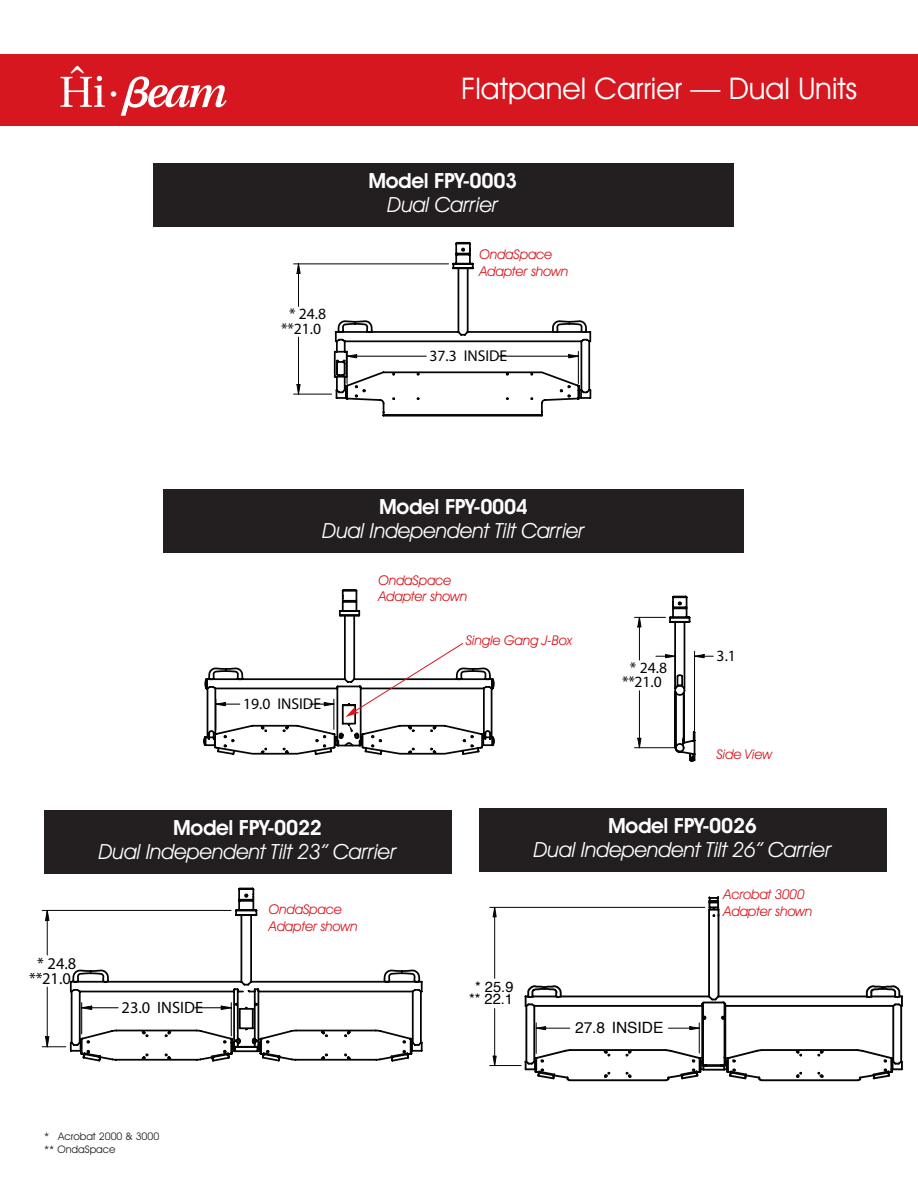
<style>
.page{position:relative;width:918px;height:1188px;background:#fff}
.page>*{position:absolute;margin:0;border:0;box-sizing:border-box;transform-origin:0 0}
.t1{font:43.35px "Utopia";color:#fff}
.t2{font:30px "Avant Garde IT Cby BT";color:#fff}
.t3{font:italic 21px "Avant Garde IT Cby BT";letter-spacing:-.015em;color:#fff}
.t4{font:600 21px "Avant Garde IT Cby BT";letter-spacing:-.015em;color:#fff}
.t5{font:16.5px "Solid Edge ANSI";color:#040503}
.t6{font:15.75px "Solid Edge ANSI";color:#040503}
.t7{font:15.45px "Helvetica";color:#050504}
.t8{font:14.7px/12.6px "Helvetica";color:#000;text-align:center}
.t9{font:italic 13.5px/16.5px "Avant Garde IT Cby BT";letter-spacing:-.015em;color:#d7171f}
.t10{font:10.5px/12.6px "Avant Garde IT Cby BT";color:#231f20}
.s1{font-family:"Universal Greekwith Math Pi"}
</style>
<div class="page">
<div style="left:0;top:54px;width:918px;height:72px;background:#d7171f"></div>
<svg style="left:60px;top:76px;width:45px;height:31px"></svg>
<svg style="left:120px;top:76px;width:107px;height:40px"></svg>
<svg style="left:333px;top:242px;width:259px;height:175px"></svg>
<svg style="left:296px;top:264px;width:5px;height:10px"></svg>
<svg style="left:296px;top:384px;width:5px;height:10px"></svg>
<hr style="left:294px;top:263px;width:155px;height:1px;background:#040503">
<hr style="left:294px;top:394px;width:38px;height:1px;background:#040503">
<hr style="left:298px;top:264px;width:1px;height:42px;background:#040503">
<hr style="left:298px;top:337px;width:1px;height:57px;background:#040503">
<div style="left:153px;top:164px;width:580px;height:63px;background:#231f20"></div>
<svg style="left:203px;top:643px;width:292px;height:112px"></svg>
<svg style="left:637px;top:616px;width:5px;height:12px"></svg>
<svg style="left:637px;top:737px;width:5px;height:12px"></svg>
<hr style="left:635px;top:617px;width:31px;height:1px;background:#040503">
<hr style="left:635px;top:747px;width:40px;height:1px;background:#040503">
<hr style="left:639px;top:617px;width:1px;height:43px;background:#040503">
<hr style="left:639px;top:691px;width:1px;height:57px;background:#040503">
<svg style="left:656px;top:595px;width:57px;height:167px"></svg>
<div style="left:164px;top:489px;width:580px;height:63px;background:#231f20"></div>
<div style="left:44px;top:810px;width:408px;height:63px;background:#231f20"></div>
<svg style="left:69px;top:888px;width:189px;height:25px"></svg>
<svg style="left:69px;top:913px;width:354px;height:149px"></svg>
<svg style="left:75px;top:1005px;width:18px;height:6px"></svg>
<svg style="left:220px;top:1005px;width:18px;height:6px"></svg>
<hr style="left:81px;top:1003px;width:1px;height:31px;background:#040503">
<hr style="left:231px;top:1003px;width:1px;height:33px;background:#040503">
<hr style="left:82px;top:1007px;width:36px;height:1px;background:#040503">
<hr style="left:195px;top:1007px;width:36px;height:1px;background:#040503">
<svg style="left:45px;top:909px;width:5px;height:13px"></svg>
<hr style="left:42px;top:910px;width:189px;height:1px;background:#040503">
<svg style="left:42px;top:1036px;width:24px;height:12px"></svg>
<hr style="left:47px;top:910px;width:1px;height:45px;background:#040503">
<hr style="left:47px;top:987px;width:1px;height:60px;background:#040503">
<div style="left:479px;top:809px;width:407px;height:63px;background:#231f20"></div>
<hr style="left:702px;top:1003px;width:2px;height:62px;background:#050504">
<hr style="left:525px;top:1006px;width:2px;height:56px;background:#050504">
<hr style="left:533px;top:1006px;width:2px;height:56px;background:#050504">
<hr style="left:725px;top:1005px;width:168px;height:2px;background:#050504">
<hr style="left:534px;top:1005px;width:168px;height:2px;background:#050504">
<hr style="left:560px;top:996px;width:149px;height:1px;background:#050504">
<hr style="left:718px;top:996px;width:149px;height:1px;background:#050504">
<hr style="left:718px;top:916px;width:1px;height:80px;background:#050504">
<hr style="left:708px;top:910px;width:2px;height:86px;background:#050504">
<hr style="left:701px;top:1004px;width:2px;height:54px;background:#050504">
<hr style="left:724px;top:1004px;width:2px;height:54px;background:#050504">
<svg style="left:699px;top:993px;width:28px;height:14px"></svg>
<svg style="left:721px;top:1013px;width:3px;height:9px"></svg>
<svg style="left:524px;top:985px;width:39px;height:24px"></svg>
<svg style="left:709px;top:897px;width:10px;height:21px"></svg>
<svg style="left:603px;top:1051px;width:8px;height:6px"></svg>
<svg style="left:603px;top:1071px;width:8px;height:7px"></svg>
<svg style="left:625px;top:1071px;width:7px;height:7px"></svg>
<svg style="left:625px;top:1051px;width:7px;height:6px"></svg>
<hr style="left:570px;top:1049px;width:96px;height:2px;background:#050504">
<hr style="left:570px;top:1079px;width:96px;height:2px;background:#050504">
<svg style="left:524px;top:1048px;width:48px;height:34px"></svg>
<svg style="left:795px;top:1051px;width:7px;height:6px"></svg>
<svg style="left:796px;top:1071px;width:6px;height:7px"></svg>
<svg style="left:817px;top:1071px;width:7px;height:7px"></svg>
<svg style="left:817px;top:1051px;width:7px;height:6px"></svg>
<hr style="left:762px;top:1049px;width:96px;height:2px;background:#050504">
<hr style="left:762px;top:1079px;width:96px;height:2px;background:#050504">
<svg style="left:864px;top:985px;width:39px;height:24px"></svg>
<svg style="left:855px;top:1048px;width:48px;height:34px"></svg>
<hr style="left:892px;top:1006px;width:2px;height:56px;background:#050504">
<hr style="left:900px;top:1006px;width:2px;height:56px;background:#050504">
<svg style="left:664px;top:1048px;width:100px;height:34px"></svg>
<svg style="left:533px;top:1026px;width:13px;height:5px"></svg>
<svg style="left:689px;top:1014px;width:18px;height:17px"></svg>
<hr style="left:536px;top:1023px;width:1px;height:30px;background:#050504">
<hr style="left:699px;top:1023px;width:1px;height:30px;background:#050504">
<hr style="left:536px;top:1028px;width:34px;height:1px;background:#050504">
<hr style="left:668px;top:1028px;width:31px;height:1px;background:#050504">
<svg style="left:492px;top:906px;width:5px;height:12px"></svg>
<svg style="left:492px;top:1055px;width:5px;height:12px"></svg>
<hr style="left:490px;top:907px;width:215px;height:1px;background:#050504">
<hr style="left:490px;top:1065px;width:31px;height:1px;background:#050504">
<hr style="left:494px;top:907px;width:1px;height:71px;background:#050504">
<hr style="left:494px;top:1009px;width:1px;height:57px;background:#050504">
<svg style="left:204px;top:589px;width:259px;height:166px"></svg>
<h1 class="t1" style="left:69px;top:64px;width:54px">ˆ <span class="s1">•</span></h1>
<h2 class="t2" style="left:461px;top:77px;width:398px">Flatpanel Carrier — Dual Units</h2>
<p class="t6" style="left:289px;top:308px;width:39px">* 24.8</p>
<p class="t6" style="left:281px;top:323px;width:41px">**21.0</p>
<h3 class="t4" style="left:368px;top:173px;width:151px">Model FPY-0003</h3>
<h3 class="t3" style="left:387px;top:197px;width:112px">Dual Carrier</h3>
<p class="t9" style="left:479px;top:248px;width:90px">OndaSpace<br>Adapter shown</p>
<p class="t6" style="left:430px;top:350px;width:79px">37.3 INSIDE</p>
<h3 class="t4" style="left:379px;top:499px;width:151px">Model FPY-0004</h3>
<h3 class="t3" style="left:322px;top:523px;width:264px">Dual Independent Tilt Carrier</h3>
<p class="t9" style="left:378px;top:573px;width:90px">OndaSpace<br>Adapter shown</p>
<p class="t6" style="left:243px;top:698px;width:79px">19.0 INSIDE</p>
<h3 class="t4" style="left:173px;top:820px;width:151px">Model FPY-0022</h3>
<h3 class="t3" style="left:99px;top:844px;width:299px">Dual Independent Tilt 23” Carrier</h3>
<p class="t5" style="left:37px;top:957px;width:41px">* 24.8</p>
<p class="t5" style="left:29px;top:972px;width:43px">**21.0</p>
<p class="t5" style="left:122px;top:1001px;width:83px">23.0 INSIDE</p>
<p class="t10" style="left:44px;top:1131px;width:117px">* Acrobat 2000 &amp; 3000 ** OndaSpace</p>
<p class="t9" style="left:269px;top:902px;width:90px">OndaSpace<br>Adapter shown</p>
<p class="t9" style="left:466px;top:634px;width:108px">Single Gang J-Box</p>
<p class="t6" style="left:630px;top:662px;width:39px">* 24.8</p>
<p class="t6" style="left:622px;top:676px;width:41px">**21.0</p>
<p class="t6" style="left:717px;top:650px;width:21px">3.1</p>
<p class="t9" style="left:716px;top:747px;width:57px">Side View</p>
<h3 class="t4" style="left:608px;top:818px;width:151px">Model FPY-0026</h3>
<h3 class="t3" style="left:534px;top:842px;width:299px">Dual Independent Tilt 26” Carrier</h3>
<p class="t8" style="left:469px;top:982px;width:46px">* 25.9 ** 22.1</p>
<p class="t7" style="left:575px;top:1021px;width:90px">27.8 INSIDE</p>
<p class="t9" style="left:724px;top:887px;width:90px">Acrobat 3000<br>Adapter shown</p>
</div>
